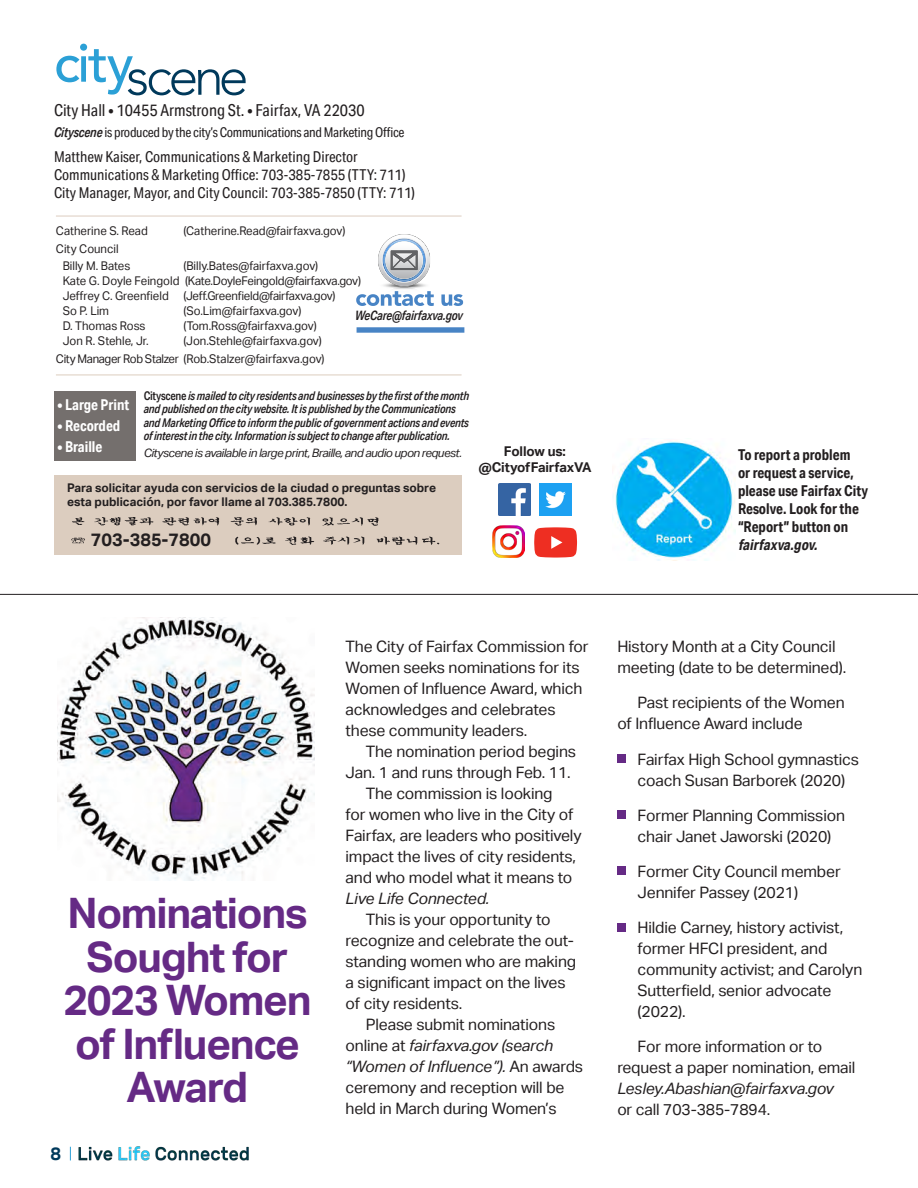
<style>
.page{position:relative;width:918px;height:1188px;background:#fff}
.page>*{position:absolute;margin:0;border:0;box-sizing:border-box;transform-origin:0 0}
.t1{font:700 42px/43.5px "Aktiv Grotesk";letter-spacing:-.03em;color:#652a85;text-align:center}
.t2{font:700 18px "Aktiv Grotesk";color:#231f20}
.t3{font:700 18px "Aktiv Grotesk";color:#00395b}
.t4{font:16.5px "Aktiv Grotesk Cd";color:#231f20}
.sustaining_member_na{font:15.75px/21px "Aktiv Grotesk";letter-spacing:-.01em;color:#231f20}
.t5{font:15px/18px "Aktiv Grotesk Cd";color:#231f20}
.t6{font:700 15px/18px "Aktiv Grotesk Cd";color:#231f20}
.t7{font:700 15px "Aktiv Grotesk Cd";color:#fff}
.t8{font:13.5px "Aktiv Grotesk Cd";letter-spacing:-.02em;color:#231f20}
.t9{font:700 13.5px "Aktiv Grotesk";letter-spacing:-.01em;color:#231f20}
.t10{font:italic 500 12.9px "Aktiv Grotesk Cd";letter-spacing:-.02em;color:#231f20}
._2_Body_Text_10pt{font:italic 500 12px/13.5px "Aktiv Grotesk Cd";letter-spacing:-.02em;color:#231f20}
.t11{font:12px "Aktiv Grotesk";color:#231f20;scale:.95 1}
.t12{font:12px "Aktiv Grotesk";letter-spacing:-.02em;color:#231f20;scale:.95 1}
.t13{font:700 12px/13.5px "Aktiv Grotesk";color:#231f20}
._2_Body_Text_10pt-2{font:italic 11.7px "Aktiv Grotesk";letter-spacing:-.04em;color:#231f20}
.s1{font-weight:500;font-style:italic}
.s2{font-style:normal}
.s3{font-style:italic}
</style>
<div class="page">
<img style="left:78px;top:1146px;width:171px;height:15px">
<svg style="left:70px;top:1147px;width:1px;height:13px"></svg>
<hr style="left:56px;top:216px;width:406px;height:1px;background:#dccdbf">
<svg style="left:356px;top:234px;width:107px;height:99px"></svg>
<div style="left:357px;top:327px;width:107px;height:6px;background:#4884c5"></div>
<div style="left:54px;top:391px;width:82px;height:70px;background:#746f6d"></div>
<hr style="left:56px;top:375px;width:406px;height:1px;background:#dccdbf">
<svg style="left:56px;top:44px;width:190px;height:51px"></svg>
<img style="left:613px;top:441px;width:123px;height:120px">
<div style="left:54px;top:476px;width:408px;height:79px;background:#dccdbf"></div>
<img style="left:71px;top:517px;width:369px;height:28px">
<div style="left:91px;top:531px;width:140px;height:15px;background:#dccdbf"></div>
<img style="left:498px;top:483px;width:32px;height:32px">
<img style="left:540px;top:483px;width:32px;height:32px">
<img style="left:493px;top:526px;width:32px;height:32px">
<svg style="left:534px;top:527px;width:43px;height:31px"></svg>
<hr style="left:0;top:594px;width:918px;height:1px;background:#231f20">
<div style="left:617px;top:755px;width:9px;height:8px;background:#652a85"></div>
<div style="left:617px;top:811px;width:9px;height:8px;background:#652a85"></div>
<div style="left:617px;top:867px;width:9px;height:8px;background:#652a85"></div>
<div style="left:617px;top:923px;width:9px;height:8px;background:#652a85"></div>
<img style="left:58px;top:618px;width:257px;height:262px">
<p class="t4" style="left:54px;top:100px;width:312px">City Hall • 10455 Armstrong St. • Fairfax, VA 22030</p>
<p class="t8" style="left:54px;top:125px;width:352px"><span class="s1">Cityscene</span> is produced by the city’s Communications and Marketing Office</p>
<p class="t5" style="left:54px;top:148px;width:353px">Matthew Kaiser, Communications &amp; Marketing Director<br>Communications &amp; Marketing Office: 703-385-7855 (TTY: 711)</p>
<p class="t5" style="left:54px;top:184px;width:363px">City Manager, Mayor, and City Council: 703-385-7850 (TTY: 711)</p>
<p class="t11" style="left:56px;top:224px;width:98px">Catherine S. Read</p>
<p class="t11" style="left:183px;top:224px;width:172px">(Catherine.Read@fairfaxva.gov)</p>
<p class="t11" style="left:56px;top:242px;width:67px">City Council</p>
<p class="t11" style="left:63px;top:259px;width:73px">Billy M. Bates</p>
<p class="t11" style="left:183px;top:259px;width:143px">(Billy.Bates@fairfaxva.gov)</p>
<p class="t12" style="left:63px;top:274px;width:316px">Kate G. Doyle Feingold (Kate.DoyleFeingold@fairfaxva.gov)</p>
<p class="t12" style="left:63px;top:289px;width:289px">Jeffrey C. Greenfield (Jeff.Greenfield@fairfaxva.gov)</p>
<p class="t11" style="left:63px;top:304px;width:50px">So P. Lim</p>
<p class="t11" style="left:183px;top:304px;width:126px">(So.Lim@fairfaxva.gov)</p>
<p class="t11" style="left:63px;top:319px;width:89px">D. Thomas Ross</p>
<p class="t11" style="left:183px;top:319px;width:142px">(Tom.Ross@fairfaxva.gov)</p>
<p class="t11" style="left:63px;top:334px;width:92px">Jon R. Stehle, Jr.</p>
<p class="t11" style="left:183px;top:334px;width:147px">(Jon.Stehle@fairfaxva.gov)</p>
<p class="t12" style="left:56px;top:352px;width:284px">City Manager Rob Stalzer (Rob.Stalzer@fairfaxva.gov)</p>
<p class="t10" style="left:355px;top:308px;width:109px">WeCare@fairfaxva.gov</p>
<p class="t7" style="left:57px;top:396px;width:73px">• Large Print</p>
<p class="t7" style="left:57px;top:417px;width:64px">• Recorded</p>
<p class="t7" style="left:57px;top:438px;width:46px">• Braille</p>
<p class="_2_Body_Text_10pt" style="left:144px;top:389px;width:327px"><span class="s2">Cityscene</span> is mailed to city residents and businesses by the first of the month and published on the city website. It is published by the Communications and Marketing Office to inform the public of government actions and events of interest in the city. Information is subject to change after publication.</p>
<p class="_2_Body_Text_10pt-2" style="left:144px;top:446px;width:320px">Cityscene is available in large print, Braille, and audio upon request.</p>
<p class="t13" style="left:67px;top:481px;width:371px">Para solicitar ayuda con servicios de la ciudad o preguntas sobre esta publicación, por favor llame al 703.385.7800.</p>
<p class="t2" style="left:91px;top:529px;width:122px">703-385-7800</p>
<p class="t9" style="left:504px;top:444px;width:64px">Follow us:</p>
<p class="t9" style="left:478px;top:460px;width:115px">@CityofFairfaxVA</p>
<p class="t6" style="left:738px;top:445px;width:132px">To report a problem<br>or request a service, please use Fairfax City<br>Resolve. Look for the “Report” button on <span class="s3">fairfaxva.gov.</span></p>
<p class="t1" style="left:67px;top:892px;width:242px">Nominations<br>Sought for</p>
<p class="t1" style="left:63px;top:979px;width:250px">2023 Women</p>
<p class="t1" style="left:75px;top:1023px;width:226px">of Influence<br>Award</p>
<p class="t3" style="left:51px;top:1143px;width:12px">8</p>
<p class="sustaining_member_na" style="left:346px;top:637px;width:245px">The City of Fairfax Commission for<br>Women seeks nominations for its<br>Women of Influence Award, which acknowledges and celebrates these community leaders.</p>
<p class="sustaining_member_na" style="left:346px;top:742px;width:232px;text-indent:20px">The nomination period begins<br>Jan. 1 and runs through Feb. 11.</p>
<p class="sustaining_member_na" style="left:346px;top:784px;width:237px;text-indent:20px">The commission is looking<br>for women who live in the City of<br>Fairfax, are leaders who positively impact the lives of city residents, and who model what it means to<br><span class="s3">Live Life Connected.</span></p>
<p class="sustaining_member_na" style="left:346px;top:909px;width:232px;text-indent:20px">This is your opportunity to recognize and celebrate the out&shy;standing women who are making a significant impact on the lives of city residents.</p>
<p class="sustaining_member_na" style="left:346px;top:1014px;width:239px;text-indent:20px">Please submit nominations online at <span class="s3">fairfaxva.gov (search “Women of Influence”).</span> An awards ceremony and reception will be held in March during Women’s</p>
<p class="sustaining_member_na" style="left:617px;top:636px;width:230px">History Month at a City Council meeting (date to be determined).</p>
<p class="sustaining_member_na" style="left:617px;top:692px;width:229px;text-indent:20px">Past recipients of the Women of Influence Award include</p>
<p class="sustaining_member_na" style="left:638px;top:749px;width:223px">Fairfax High School gymnastics coach Susan Barborek (2020)</p>
<p class="sustaining_member_na" style="left:638px;top:805px;width:209px">Former Planning Commission chair Janet Jaworski (2020)</p>
<p class="sustaining_member_na" style="left:638px;top:861px;width:205px">Former City Council member<br>Jennifer Passey (2021)</p>
<p class="sustaining_member_na" style="left:638px;top:917px;width:226px">Hildie Carney, history activist, former HFCI president, and community activist; and Carolyn<br>Sutterfield, senior advocate (2022).</p>
<p class="sustaining_member_na" style="left:617px;top:1036px;width:240px;text-indent:20px">For more information or to request a paper nomination, email<br><span class="s3">Lesley.Abashian@fairfaxva.gov<br></span>or call 703-385-7894.</p>
</div>
